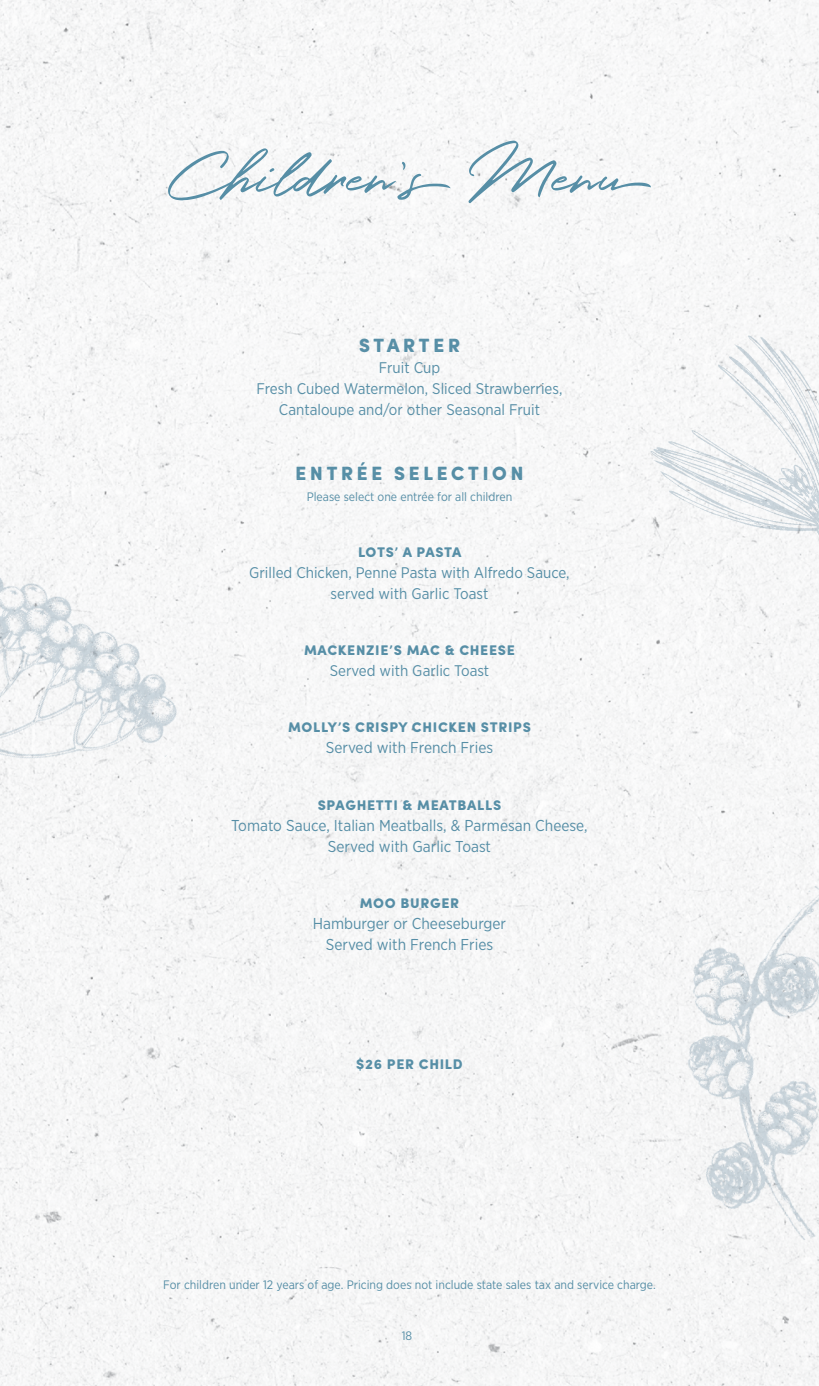
<style>
.page{position:relative;width:819px;height:1386px;background:#f6f7f7}
.page>*{position:absolute;margin:0;border:0;box-sizing:border-box;transform-origin:0 0}
.t1{font:75.25px "Holland";color:#568ea6}
.t2{font:19.25px "Sofia Rough Black One";letter-spacing:.13em;color:#568ea6}
.t3{font:15.75px/21px "Gotham Narrow";color:#568ea6;text-align:center}
.t4{font:15.4px/21px "Gotham Narrow";color:#568ea6;text-align:center}
.t5{font:14px "Sofia Rough Black One";color:#568ea6}
.t6{font:12.25px "Gotham Narrow";color:#568ea6}
</style>
<div class="page">
<img style="left:0;top:514px;width:223px;height:256px">
<img style="left:645px;top:327px;width:174px;height:227px">
<img style="left:631px;top:878px;width:188px;height:385px">
<h1 class="t1" style="left:168px;top:119px;width:461px">Children’s Menu</h1>
<p class="t2" style="left:358px;top:332px;width:104px">STARTER</p>
<p class="t4" style="left:256px;top:357px;width:308px">Fruit Cup<br>Fresh Cubed Watermelon, Sliced Strawberries,<br>Cantaloupe and/or other Seasonal Fruit</p>
<p class="t2" style="left:295px;top:460px;width:231px">ENTRÉE SELECTION</p>
<p class="t6" style="left:307px;top:489px;width:207px">Please select one entrée for all children</p>
<p class="t5" style="left:358px;top:543px;width:106px">LOTS’ A PASTA</p>
<p class="t4" style="left:249px;top:562px;width:322px">Grilled Chicken, Penne Pasta with Alfredo Sauce, served with Garlic Toast</p>
<p class="t5" style="left:304px;top:641px;width:213px">MACKENZIE’S MAC &amp; CHEESE</p>
<p class="t4" style="left:330px;top:660px;width:161px">Served with Garlic Toast</p>
<p class="t5" style="left:288px;top:718px;width:245px">MOLLY’S CRISPY CHICKEN STRIPS</p>
<p class="t3" style="left:326px;top:737px;width:169px">Served with French Fries</p>
<p class="t5" style="left:317px;top:795px;width:186px">SPAGHETTI &amp; MEATBALLS</p>
<p class="t3" style="left:231px;top:814px;width:358px">Tomato Sauce, Italian Meatballs, &amp; Parmesan Cheese,<br>Served with Garlic Toast</p>
<p class="t5" style="left:359px;top:893px;width:102px">MOO BURGER</p>
<p class="t3" style="left:313px;top:912px;width:195px">Hamburger or Cheeseburger<br>Served with French Fries</p>
<p class="t5" style="left:356px;top:1055px;width:109px">$26 PER CHILD</p>
<p class="t6" style="left:163px;top:1277px;width:494px">For children under 12 years of age. Pricing does not include state sales tax and service charge.</p>
<p class="t6" style="left:402px;top:1328px;width:12px">18</p>
</div>
